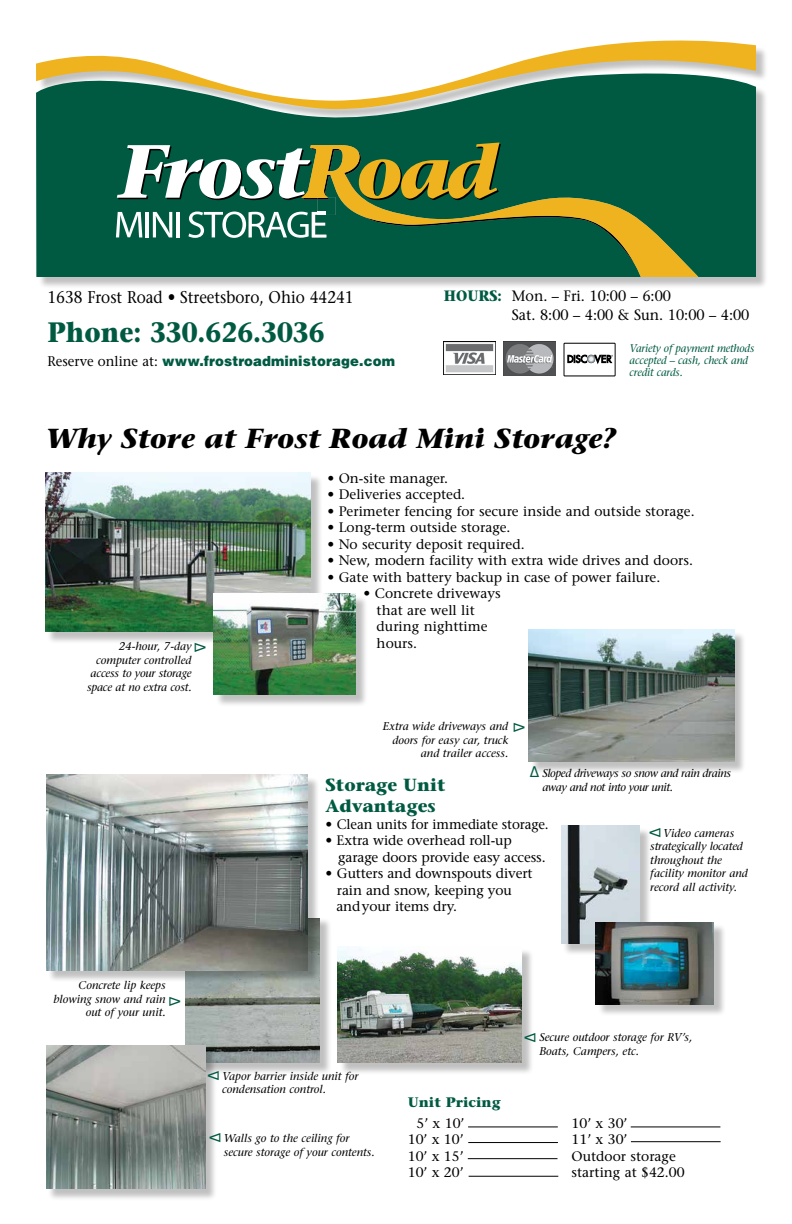
<style>
.page{position:relative;width:792px;height:1224px;background:#fff}
.page>*{position:absolute;margin:0;border:0;box-sizing:border-box;transform-origin:0 0}
.t1{font:700 28px "Stone Serif";color:#005a42;scale:.9 1}
.t2{font:italic 700 27.5px "Stone Serif";color:#000}
.t3{font:700 17.5px/21px "Stone Serif";color:#005a42}
.t4{font:17px "Stone Serif";color:#000;scale:.9 1}
.t5{font:15px/19px "Stone Serif";color:#000;scale:.95 1}
.t6{font:15px "Helvetica";color:#005a42}
.t7{font:900 14px "Helvetica LT Std";letter-spacing:.01em;color:#005a42;scale:.95 1}
.t8{font:13.8px/16.5px "Stone Serif";color:#000}
.t9{font:700 13.8px "Stone Serif";color:#005a42}
.t10{font:italic 11.2px/13.5px "Stone Serif";color:#000}
.t11{font:italic 11.2px/13.5px "Stone Serif";letter-spacing:-.035em;color:#000}
.t12{font:italic 11px/12px "Stone Serif";letter-spacing:-.01em;color:#005a42;scale:.95 1}
.s1{font-family:"Stone Serif";font-weight:400;color:#000}
.s2{font-weight:700;color:#005a42}
</style>
<div class="page">
<div style="left:38px;top:42px;width:731px;height:247px;background:#000;opacity:.25"></div>
<div style="left:36px;top:109px;width:720px;height:167px;background:#005a42"></div>
<svg style="left:36px;top:40px;width:720px;height:69px"></svg>
<svg style="left:301px;top:145px;width:402px;height:131px;background:#24673c"></svg>
<svg style="left:116px;top:143px;width:518px;height:120px;background:#3e764e"></svg>
<div style="left:564px;top:343px;width:51px;height:33px;border:1px solid #000"></div>
<svg style="left:568px;top:355px;width:45px;height:9px"></svg>
<img style="left:443px;top:341px;width:53px;height:34px">
<img style="left:504px;top:342px;width:51px;height:33px">
<div style="left:186px;top:917px;width:147px;height:158px;background:#000;opacity:.25"></div>
<img style="left:185px;top:983px;width:135px;height:79px">
<div style="left:46px;top:474px;width:277px;height:170px;background:#000;opacity:.25"></div>
<img style="left:45px;top:473px;width:266px;height:159px">
<div style="left:48px;top:776px;width:272px;height:207px;background:#000;opacity:.25"></div>
<img style="left:46px;top:775px;width:262px;height:196px">
<div style="left:48px;top:1047px;width:170px;height:154px;background:#000;opacity:.25"></div>
<img style="left:46px;top:1045px;width:159px;height:144px">
<div style="left:215px;top:595px;width:153px;height:112px;background:#000;opacity:.25"></div>
<img style="left:214px;top:594px;width:142px;height:100px">
<div style="left:339px;top:948px;width:195px;height:127px;background:#000;opacity:.25"></div>
<img style="left:338px;top:947px;width:183px;height:116px">
<div style="left:530px;top:631px;width:217px;height:143px;background:#000;opacity:.25"></div>
<img style="left:529px;top:629px;width:205px;height:133px">
<div style="left:563px;top:827px;width:89px;height:129px;background:#000;opacity:.25"></div>
<img style="left:561px;top:826px;width:79px;height:118px">
<div style="left:597px;top:924px;width:129px;height:93px;background:#000;opacity:.25"></div>
<img style="left:596px;top:922px;width:118px;height:83px">
<hr style="left:468px;top:1127px;width:90px;height:1px;background:#000">
<hr style="left:468px;top:1142px;width:90px;height:1px;background:#000">
<hr style="left:468px;top:1158px;width:90px;height:1px;background:#000">
<hr style="left:469px;top:1176px;width:89px;height:1px;background:#000">
<hr style="left:631px;top:1127px;width:89px;height:1px;background:#000">
<hr style="left:631px;top:1142px;width:90px;height:1px;background:#000">
<p class="t4" style="left:48px;top:287px;width:342px">1638 Frost Road • Streetsboro, Ohio 44241</p>
<h1 class="t1" style="left:48px;top:314px;width:309px">Phone: 330.626.3036</h1>
<p class="t7" style="left:48px;top:352px;width:367px"><span class="s1">Reserve online at:</span> www.frostroadministorage.com</p>
<p class="t5" style="left:512px;top:287px;width:252px;text-indent:-68px"><span class="s2">HOURS:</span> Mon. – Fri. 10:00 – 6:00<br>Sat. 8:00 – 4:00 &amp; Sun. 10:00 – 4:00</p>
<p class="t12" style="left:630px;top:342px;width:133px">Variety of payment methods accepted – cash, check and credit cards.</p>
<h2 class="t2" style="left:45px;top:421px;width:571px">Why Store at Frost Road Mini Storage?</h2>
<p class="t10" style="left:87px;top:640px;width:106px;text-align:right">24-hour, 7-day computer controlled access to your storage space at no extra cost.</p>
<p class="t6" style="left:212px;top:642px;width:12px;rotate:90deg">∆</p>
<p class="t10" style="left:53px;top:979px;width:114px;text-align:right">Concrete lip keeps blowing snow and rain out of your unit.</p>
<p class="t6" style="left:186px;top:996px;width:12px;rotate:90deg">∆</p>
<p class="t8" style="left:328px;top:470px;width:122px">• On-site manager.</p>
<p class="t8" style="left:328px;top:486px;width:139px">• Deliveries accepted.</p>
<p class="t8" style="left:328px;top:503px;width:369px">• Perimeter fencing for secure inside and outside storage.</p>
<p class="t8" style="left:328px;top:519px;width:184px">• Long-term outside storage.</p>
<p class="t8" style="left:328px;top:536px;width:199px">• No security deposit required.</p>
<p class="t8" style="left:328px;top:552px;width:367px">• New, modern facility with extra wide drives and doors.</p>
<p class="t8" style="left:328px;top:569px;width:334px">• Gate with battery backup in case of power failure.</p>
<p class="t8" style="left:377px;top:585px;width:126px;text-indent:-13px">• Concrete driveways that are well lit during nighttime hours.</p>
<p class="t10" style="left:383px;top:720px;width:127px;text-align:right">Extra wide driveways and doors for easy car, truck and trailer access.</p>
<p class="t6" style="left:531px;top:722px;width:12px;rotate:90deg">∆</p>
<p class="t6" style="left:529px;top:761px;width:11px">∆</p>
<p class="t11" style="left:542px;top:766px;width:190px">Sloped driveways so snow and rain drains away and not into your unit.</p>
<p class="t3" style="left:326px;top:774px;width:121px">Storage Unit<br>Advantages</p>
<p class="t8" style="left:326px;top:815px;width:225px">• Clean units for immediate storage.</p>
<p class="t8" style="left:338px;top:832px;width:209px;text-indent:-13px">• Extra wide overhead roll-up garage doors provide easy access.</p>
<p class="t8" style="left:336px;top:865px;width:198px;text-indent:-11px">• Gutters and downspouts divert rain and snow, keeping you and your items dry.</p>
<p class="t6" style="left:644px;top:838px;width:12px;rotate:-90deg">∆</p>
<p class="t10" style="left:650px;top:826px;width:99px;text-indent:13px">Video cameras strategically located throughout the facility monitor and record all activity.</p>
<p class="t6" style="left:519px;top:1043px;width:12px;rotate:-90deg">∆</p>
<p class="t10" style="left:539px;top:1031px;width:154px">Secure outdoor storage for RV’s,<br>Boats, Campers, etc.</p>
<p class="t6" style="left:202px;top:1081px;width:12px;rotate:-90deg">∆</p>
<p class="t10" style="left:222px;top:1069px;width:138px">Vapor barrier inside unit for condensation control.</p>
<p class="t6" style="left:204px;top:1143px;width:12px;rotate:-90deg">∆</p>
<p class="t10" style="left:224px;top:1131px;width:153px">Walls go to the ceiling for secure storage of your contents.</p>
<p class="t9" style="left:408px;top:1094px;width:94px">Unit Pricing</p>
<p class="t8" style="left:408px;top:1115px;width:58px;text-align:justify;text-indent:9px">5’ x 10’ 10’ x 10’ 10’ x 15’ 10’ x 20’</p>
<p class="t8" style="left:572px;top:1114px;width:114px">10’ x 30’<br>11’ x 30’<br>Outdoor storage starting at $42.00</p>
</div>
